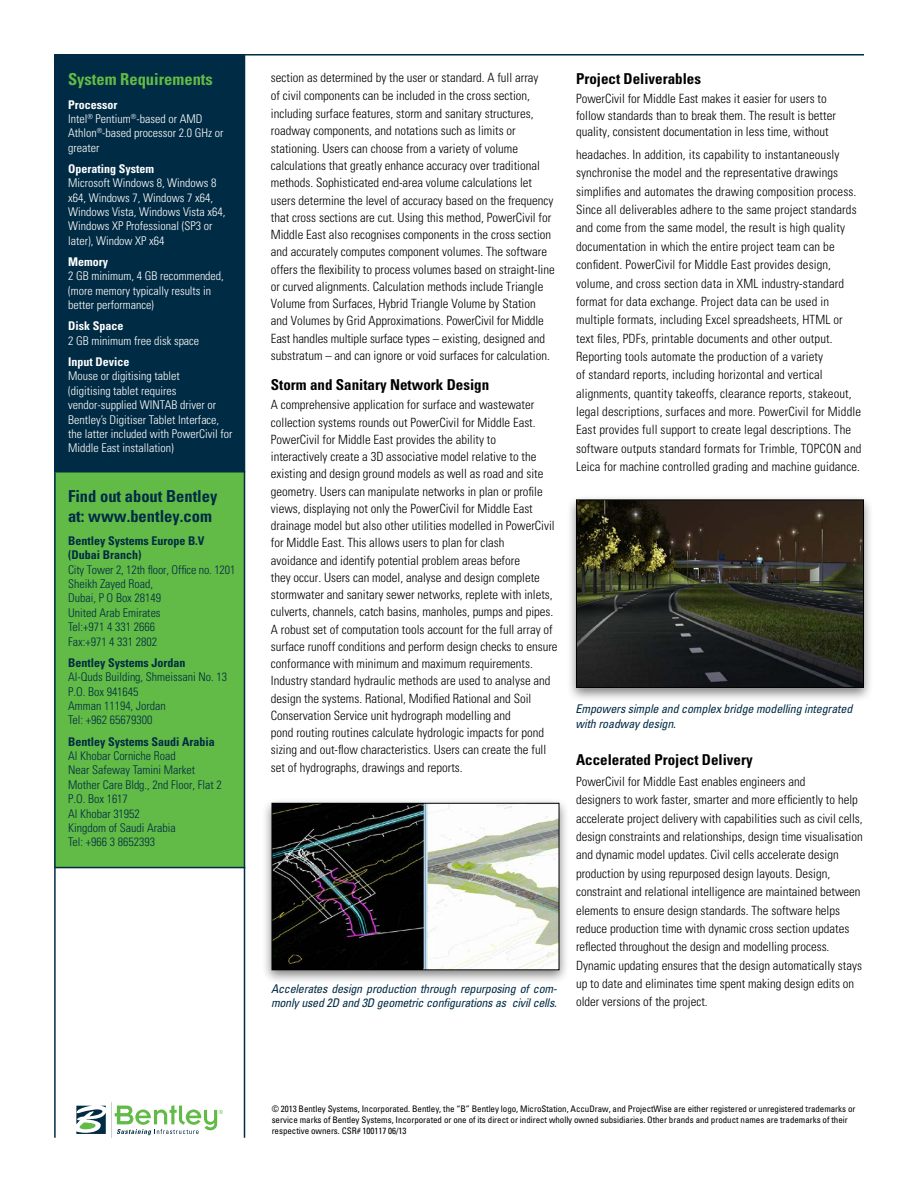
<style>
.page{position:relative;width:918px;height:1188px;background:#fff}
.page>*{position:absolute;margin:0;border:0;box-sizing:border-box;transform-origin:0 0}
.t1{font:700 condensed 16.5px/19.8px "Univers";color:#002b44}
.t2{font:700 condensed 16.5px "Univers";color:#62bb46}
.t3{font:700 condensed 15px "Univers";color:#000}
.t4{font:300 condensed 12.75px/18.3px "Univers";color:#000}
.t5{font:300 condensed 12px/14.4px "Univers";color:#fff}
.t6{font:300 condensed 12px/14.4px "Univers";color:#002b44}
.t7{font:italic condensed 12px/14.4px "Univers";letter-spacing:-.02em;color:#002b44}
.t8{font:700 condensed 12px/14.4px "Univers";color:#002b44}
.t9{font:700 condensed 12px "Univers";color:#fff}
.t10{font:condensed 9px/10.8px "Univers";letter-spacing:-.005em;color:#000}
.s1{font-weight:700}
</style>
<div class="page">
<div style="left:55px;top:195px;width:190px;height:672px;background:#62bb46"></div>
<hr style="left:55px;top:867px;width:190px;height:1px;background:#002b44">
<div style="left:55px;top:54px;width:190px;height:417px;background:#002b44"></div>
<hr style="left:56px;top:471px;width:189px;height:1px;background:#002b44">
<hr style="left:111px;top:1102px;width:1px;height:36px;background:#cacfd3">
<svg style="left:76px;top:1106px;width:30px;height:28px"></svg>
<svg style="left:115px;top:1105px;width:108px;height:30px"></svg>
<hr style="left:244px;top:54px;width:1px;height:1084px;background:#002b44">
<hr style="left:54px;top:54px;width:2px;height:1084px;background:#002b44">
<hr style="left:56px;top:54px;width:808px;height:2px;background:#002b44">
<div style="left:566px;top:494px;width:308px;height:209px;background:#000;opacity:.5"></div>
<svg style="left:576px;top:499px;width:288px;height:189px;background:#2c2b20"></svg>
<div style="left:261px;top:797px;width:309px;height:188px;background:#000;opacity:.5"></div>
<img style="left:271px;top:802px;width:289px;height:169px">
<p class="t2" style="left:68px;top:69px;width:146px">System Requirements</p>
<p class="t5" style="left:68px;top:97px;width:157px"><span class="s1">Processor<br></span>Intel<sup>®</sup> Pentium<sup>®</sup>-based or AMD<br>Athlon<sup>®</sup>-based processor 2.0 GHz or greater</p>
<p class="t9" style="left:68px;top:161px;width:87px">Operating System</p>
<p class="t5" style="left:68px;top:176px;width:159px">Microsoft Windows 8, Windows 8 x64, Windows 7, Windows 7 x64,<br>Windows Vista, Windows Vista x64,<br>Windows XP Professional (SP3 or later), Window XP x64</p>
<p class="t9" style="left:68px;top:254px;width:41px">Memory</p>
<p class="t5" style="left:68px;top:269px;width:157px">2 GB minimum, 4 GB recommended, (more memory typically results in better performance)</p>
<p class="t9" style="left:68px;top:319px;width:57px">Disk Space</p>
<p class="t5" style="left:68px;top:333px;width:133px">2 GB minimum free disk space</p>
<p class="t9" style="left:68px;top:354px;width:63px">Input Device</p>
<p class="t5" style="left:68px;top:369px;width:166px">Mouse or digitising tablet<br>(digitising tablet requires vendor-supplied WINTAB driver or Bentley’s Digitiser Tablet Interface, the latter included with PowerCivil for Middle East installation)</p>
<p class="t1" style="left:68px;top:486px;width:151px">Find out about Bentley at: www.bentley.com</p>
<p class="t8" style="left:68px;top:533px;width:138px">Bentley Systems Europe B.V (Dubai Branch)</p>
<p class="t6" style="left:68px;top:562px;width:169px">City Tower 2, 12th floor, Office no. 1201<br>Sheikh Zayed Road,<br>Dubai, P O Box 28149<br>United Arab Emirates<br>Tel:+971 4 331 2666<br>Fax:+971 4 331 2802</p>
<p class="t8" style="left:68px;top:655px;width:119px">Bentley Systems Jordan</p>
<p class="t6" style="left:68px;top:670px;width:161px">Al-Quds Building, Shmeissani No. 13<br>P.O. Box 941645<br>Amman 11194, Jordan<br>Tel: +962 65679300</p>
<p class="t8" style="left:68px;top:734px;width:148px">Bentley Systems Saudi Arabia</p>
<p class="t6" style="left:68px;top:749px;width:155px">Al Khobar Corniche Road<br>Near Safeway Tamini Market<br>Mother Care Bldg., 2nd Floor, Flat 2<br>P.O. Box 1617<br>Al Khobar 31952<br>Kingdom of Saudi Arabia<br>Tel: +966 3 8652393</p>
<p class="t4" style="left:271px;top:69px;width:285px;line-height:17.4px">section as determined by the user or standard. A full array<br>of civil components can be included in the cross section, including surface features, storm and sanitary structures, roadway components, and notations such as limits or stationing. Users can choose from a variety of volume calculations that greatly enhance accuracy over traditional methods. Sophisticated end-area volume calculations let users determine the level of accuracy based on the frequency that cross sections are cut. Using this method, PowerCivil for Middle East also recognises components in the cross section and accurately computes component volumes. The software offers the flexibility to process volumes based on straight-line or curved alignments. Calculation methods include Triangle Volume from Surfaces, Hybrid Triangle Volume by Station and Volumes by Grid Approximations. PowerCivil for Middle East handles multiple surface types – existing, designed and substratum – and can ignore or void surfaces for calculation.</p>
<p class="t3" style="left:271px;top:375px;width:220px">Storm and Sanitary Network Design</p>
<p class="t4" style="left:271px;top:396px;width:288px;line-height:17.2px">A comprehensive application for surface and wastewater collection systems rounds out PowerCivil for Middle East.<br>PowerCivil for Middle East provides the ability to<br>interactively create a 3D associative model relative to the existing and design ground models as well as road and site geometry. Users can manipulate networks in plan or profile views, displaying not only the PowerCivil for Middle East drainage model but also other utilities modelled in PowerCivil for Middle East. This allows users to plan for clash<br>avoidance and identify potential problem areas before<br>they occur. Users can model, analyse and design complete stormwater and sanitary sewer networks, replete with inlets, culverts, channels, catch basins, manholes, pumps and pipes.<br>A robust set of computation tools account for the full array of surface runoff conditions and perform design checks to ensure conformance with minimum and maximum requirements.<br>Industry standard hydraulic methods are used to analyse and design the systems. Rational, Modified Rational and Soil Conservation Service unit hydrograph modelling and<br>pond routing routines calculate hydrologic impacts for pond sizing and out-flow characteristics. Users can create the full set of hydrographs, drawings and reports.</p>
<p class="t7" style="left:271px;top:981px;width:287px">Accelerates design production through repurposing of com&shy;monly used 2D and 3D geometric configurations as civil cells.</p>
<p class="t3" style="left:576px;top:70px;width:126px">Project Deliverables</p>
<p class="t4" style="left:576px;top:90px;width:261px;line-height:16.5px">PowerCivil for Middle East makes it easier for users to follow standards than to break them. The result is better quality, consistent documentation in less time, without</p>
<p class="t4" style="left:576px;top:145px;width:287px">headaches. In addition, its capability to instantaneously synchronise the model and the representative drawings simplifies and automates the drawing composition process.<br>Since all deliverables adhere to the same project standards and come from the same model, the result is high quality documentation in which the entire project team can be confident. PowerCivil for Middle East provides design, volume, and cross section data in XML industry-standard format for data exchange. Project data can be used in multiple formats, including Excel spreadsheets, HTML or text files, PDFs, printable documents and other output.<br>Reporting tools automate the production of a variety<br>of standard reports, including horizontal and vertical alignments, quantity takeoffs, clearance reports, stakeout, legal descriptions, surfaces and more. PowerCivil for Middle East provides full support to create legal descriptions. The software outputs standard formats for Trimble, TOPCON and Leica for machine controlled grading and machine guidance.</p>
<p class="t7" style="left:576px;top:702px;width:278px">Empowers simple and complex bridge modelling integrated with roadway design.</p>
<p class="t3" style="left:576px;top:751px;width:178px">Accelerated Project Delivery</p>
<p class="t4" style="left:576px;top:772px;width:288px">PowerCivil for Middle East enables engineers and<br>designers to work faster, smarter and more efficiently to help accelerate project delivery with capabilities such as civil cells, design constraints and relationships, design time visualisation and dynamic model updates. Civil cells accelerate design production by using repurposed design layouts. Design, constraint and relational intelligence are maintained between elements to ensure design standards. The software helps reduce production time with dynamic cross section updates reflected throughout the design and modelling process.<br>Dynamic updating ensures that the design automatically stays up to date and eliminates time spent making design edits on older versions of the project.</p>
<p class="t10" style="left:272px;top:1104px;width:585px">© 2013 Bentley Systems, Incorporated. Bentley, the “B” Bentley logo, MicroStation, AccuDraw, and ProjectWise are either registered or unregistered trademarks or service marks of Bentley Systems, Incorporated or one of its direct or indirect wholly owned subsidiaries. Other brands and product names are trademarks of their respective owners. CSR# 100117 06/13</p>
</div>
